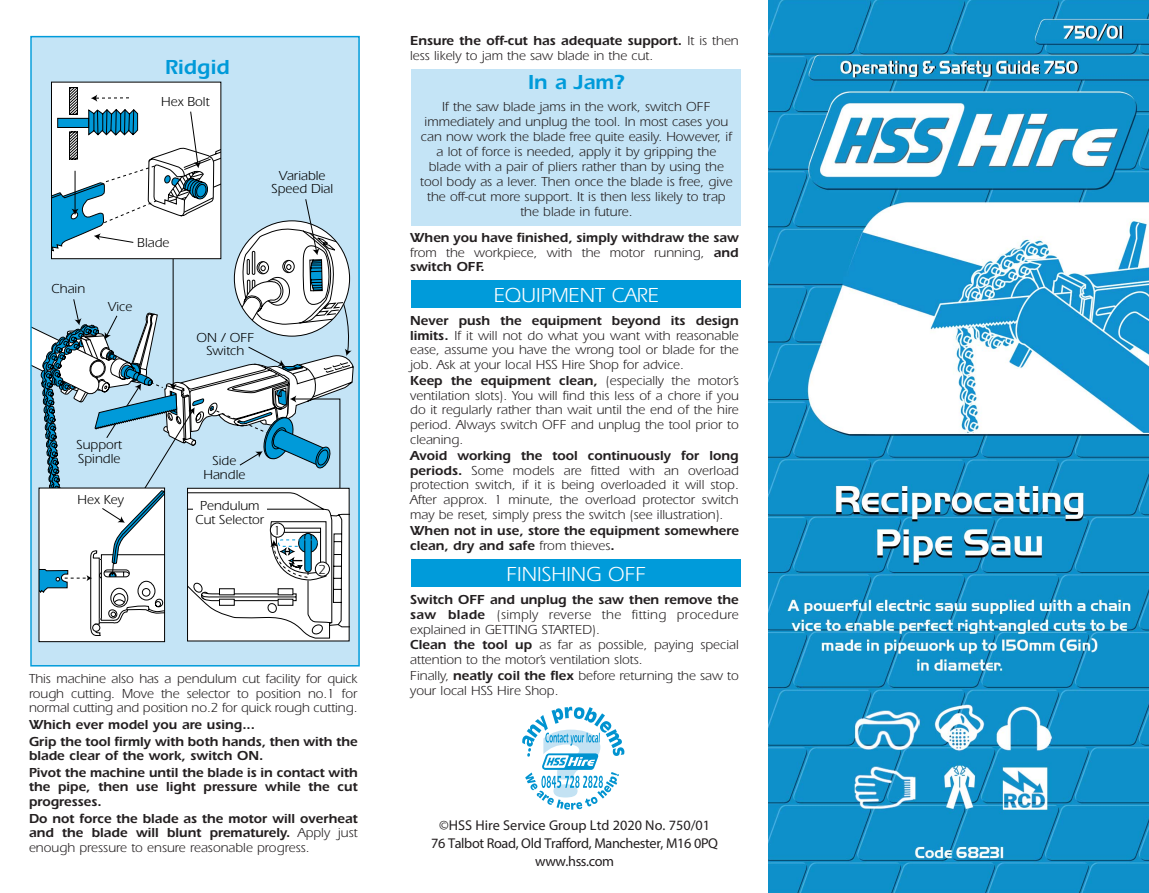
<style>
.page{position:relative;width:1149px;height:893px;background:#fff}
.page>*{position:absolute;margin:0;border:0;box-sizing:border-box;transform-origin:0 0}
.t1{font:21px "Itc Eras";color:#fff}
.t2{font:600 21px "Itc Eras";color:#009bda}
.t3{font:600 21px "Itc Eras";color:#009ad9}
.t4{font:14.25px/18.3px "Myriad Pro";letter-spacing:-.025em;color:#231f20;text-align:center}
.t5{font:13.5px/14.5px "Itc Eras";color:#231f20;text-align:justify}
.t6{font:600 13.5px/14.5px "Itc Eras";color:#231f20}
.t7{font:13.5px/13.5px "Itc Eras";color:#000;text-align:center}
.s1{font-weight:400}
.s2{font-weight:600}
</style>
<div class="page">
<div style="left:412px;top:559px;width:329px;height:27px;background:#009bda"></div>
<div style="left:412px;top:280px;width:329px;height:28px;background:#009bda"></div>
<div style="left:412px;top:69px;width:329px;height:156px;background:#c4e4f6"></div>
<div style="left:32px;top:37px;width:326px;height:628px;background:#c4e4f6"></div>
<svg style="left:33px;top:87px;width:321px;height:552px"></svg>
<div style="left:193px;top:498px;width:73px;height:30px;background:#fff"></div>
<div style="left:315px;top:562px;width:14px;height:14px;background:#fff;border-radius:50%"></div>
<div style="left:315px;top:561px;width:15px;height:15px;border:1px solid #000;border-radius:50%"></div>
<div style="left:270px;top:523px;width:14px;height:14px;background:#fff;border-radius:50%"></div>
<div style="left:270px;top:522px;width:15px;height:15px;border:1px solid #000;border-radius:50%"></div>
<div style="left:30px;top:36px;width:330px;height:630px;border:2px solid #009bda"></div>
<svg style="left:522px;top:706px;width:102px;height:103px"></svg>
<img style="left:768px;top:0;width:381px;height:892px">
<h1 class="t3" style="left:165px;top:59px;width:66px">Ridgid</h1>
<p class="t7" style="left:161px;top:96px;width:50px">Hex Bolt</p>
<p class="t7" style="left:52px;top:283px;width:35px">Chain</p>
<p class="t7" style="left:137px;top:237px;width:34px">Blade</p>
<p class="t7" style="left:108px;top:301px;width:26px">Vice</p>
<p class="t7" style="left:272px;top:170px;width:63px">Variable<br>Speed Dial</p>
<p class="t7" style="left:196px;top:332px;width:60px">ON / OFF<br>Switch</p>
<p class="t7" style="left:77px;top:439px;width:47px;text-align:left">Support<br>Spindle</p>
<p class="t7" style="left:203px;top:455px;width:43px">Side<br>Handle</p>
<p class="t7" style="left:78px;top:494px;width:48px">Hex Key</p>
<p class="t7" style="left:195px;top:500px;width:71px">Pendulum<br>Cut Selector</p>
<p class="t7" style="left:274px;top:525px;width:9px">1</p>
<p class="t7" style="left:319px;top:564px;width:9px">2</p>
<p class="t5" style="left:29px;top:672px;width:330px">This machine also has a pendulum cut facility for quick rough cutting. Move the selector to position no.1 for normal cutting and position no.2 for quick rough cutting.</p>
<p class="t6" style="left:29px;top:717px;width:330px;line-height:16.6px">Which ever model you are using...<br>Grip the tool firmly with both hands, then with the</p>
<p class="t6" style="left:29px;top:748px;width:330px;line-height:16.6px">blade clear of the work, switch ON.<br>Pivot the machine until the blade is in contact with</p>
<p class="t6" style="left:29px;top:780px;width:330px">the pipe, then use light pressure while the cut progresses.</p>
<p class="t6" style="left:29px;top:812px;width:330px;text-align:justify">Do not force the blade as the motor will overheat and the blade will blunt prematurely. <span class="s1">Apply just enough pressure to ensure reasonable progress.</span></p>
<p class="t5" style="left:410px;top:35px;width:330px"><span class="s2">Ensure the off-cut has adequate support.</span> It is then less likely to jam the saw blade in the cut.</p>
<h1 class="t2" style="left:528px;top:74px;width:98px">In a Jam?</h1>
<p class="t5" style="left:420px;top:100px;width:314px;line-height:15px;text-align:center">If the saw blade jams in the work, switch OFF immediately and unplug the tool. In most cases you can now work the blade free quite easily. However, if a lot of force is needed, apply it by gripping the blade with a pair of pliers rather than by using the tool body as a lever. Then once the blade is free, give the off-cut more support. It is then less likely to trap the blade in future.</p>
<p class="t6" style="left:410px;top:231px;width:330px;text-align:justify">When you have finished, simply withdraw the saw <span class="s1">from the workpiece, with the motor running,</span> and switch OFF.</p>
<h1 class="t1" style="left:494px;top:287px;width:167px">EQUIPMENT CARE</h1>
<p class="t5" style="left:410px;top:314px;width:330px"><span class="s2">Never push the equipment beyond its design limits.</span> If it will not do what you want with reasonable ease, assume you have the wrong tool or blade for the job. Ask at your local HSS Hire Shop for advice.</p>
<p class="t5" style="left:410px;top:375px;width:330px"><span class="s2">Keep the equipment clean,</span> (especially the motor’s ventilation slots). You will find this less of a chore if you do it regularly rather than wait until the end of the hire period. Always switch OFF and unplug the tool prior to cleaning.</p>
<p class="t5" style="left:410px;top:449px;width:330px"><span class="s2">Avoid working the tool continuously for long periods.</span> Some models are fitted with an overload protection switch, if it is being overloaded it will stop.<br>After approx. 1 minute, the overload protector switch may be reset, simply press the switch (see illustration).</p>
<p class="t6" style="left:410px;top:524px;width:330px">When not in use, store the equipment somewhere clean, dry and safe <span class="s1">from thieves</span>.</p>
<h1 class="t1" style="left:507px;top:565px;width:141px">FINISHING OFF</h1>
<p class="t5" style="left:410px;top:592px;width:330px;line-height:15.1px;text-align:left"><span class="s2">Switch OFF and unplug the saw then remove the saw blade</span> (simply reverse the fitting procedure explained in GETTING STARTED).<br><span class="s2">Clean the tool up</span> as far as possible, paying special attention to the motor’s ventilation slots.<br>Finally, <span class="s2">neatly coil the flex</span> before returning the saw to your local HSS Hire Shop.</p>
<p class="t4" style="left:431px;top:816px;width:288px">©HSS Hire Service Group Ltd 2020 No. 750/01<br>76 Talbot Road, Old Trafford, Manchester, M16 0PQ www.hss.com</p>
</div>
